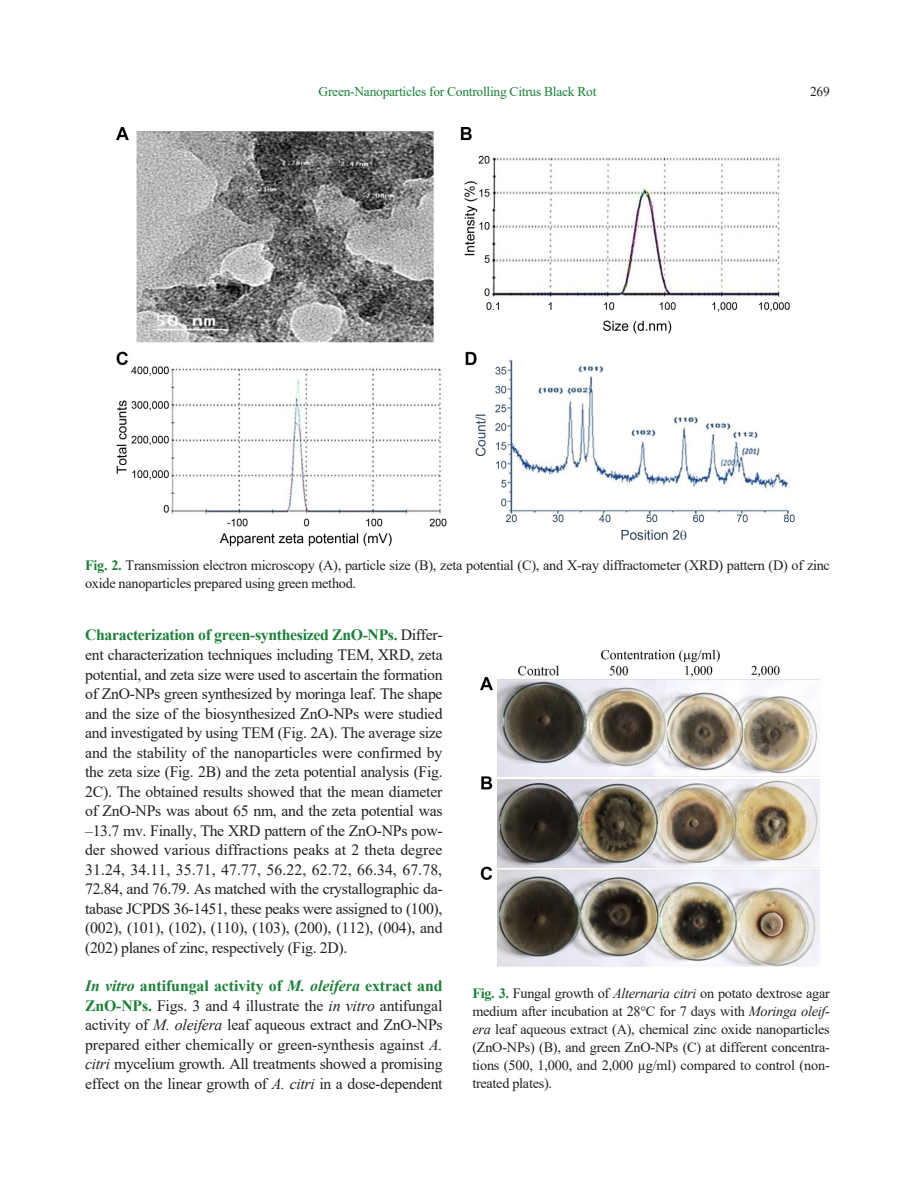
<style>
.page{position:relative;width:915px;height:1191px;background:#fff}
.page>*{position:absolute;margin:0;border:0;box-sizing:border-box;transform-origin:0 0}
.본문중{font:15.75px/19.5px "Times New Roman";letter-spacing:-.02em;color:#231f20;text-align:justify}
.그림표설명{font:14.25px/18px "Times New Roman";letter-spacing:-.02em;color:#231f20}
.t1{font:13.5px "Times New Roman";letter-spacing:-.02em;color:#1c8039}
.t2{font:13.5px "Times New Roman";color:#231f20}
.s1{font-weight:700;color:#1c8039}
.s2{font-weight:700;font-style:italic;color:#1c8039}
.s3{font-style:italic}
</style>
<div class="page">
<img style="left:480px;top:649px;width:340px;height:318px">
<img style="left:116px;top:128px;width:679px;height:418px">
<p class="t1" style="left:318px;top:82px;width:279px">Green-Nanoparticles for Controlling Citrus Black Rot</p>
<p class="t2" style="left:809px;top:82px;width:21px">269</p>
<p class="그림표설명" style="left:85px;top:556px;width:746px"><span class="s1">Fig. 2.</span> Transmission electron microscopy (A), particle size (B), zeta potential (C), and X-ray diffractometer (XRD) pattern (D) of zinc oxide nanoparticles prepared using green method.</p>
<p class="본문중" style="left:85px;top:625px;width:359px"><span class="s1">Characterization of green-synthesized ZnO-NPs.</span> Differ&shy;ent characterization techniques including TEM, XRD, zeta potential, and zeta size were used to ascertain the formation of ZnO-NPs green synthesized by moringa leaf. The shape and the size of the biosynthesized ZnO-NPs were studied and investigated by using TEM (Fig. 2A). The average size and the stability of the nanoparticles were confirmed by the zeta size (Fig. 2B) and the zeta potential analysis (Fig.<br>2C). The obtained results showed that the mean diameter of ZnO-NPs was about 65 nm, and the zeta potential was –13.7 mv. Finally, The XRD pattern of the ZnO-NPs pow&shy;der showed various diffractions peaks at 2 theta degree 31.24, 34.11, 35.71, 47.77, 56.22, 62.72, 66.34, 67.78, 72.84, and 76.79. As matched with the crystallographic da&shy;tabase JCPDS 36-1451, these peaks were assigned to (100), (002), (101), (102), (110), (103), (200), (112), (004), and (202) planes of zinc, respectively (Fig. 2D).</p>
<p class="본문중" style="left:85px;top:975px;width:359px"><span class="s2">In vitro</span> <span class="s1">antifungal activity of</span> <span class="s2">M. oleifera</span> <span class="s1">extract and ZnO-NPs.</span> Figs. 3 and 4 illustrate the <span class="s3">in vitro</span> antifungal activity of <span class="s3">M. oleifera</span> leaf aqueous extract and ZnO-NPs prepared either chemically or green-synthesis against <span class="s3">A. citri</span> mycelium growth. All treatments showed a promising effect on the linear growth of <span class="s3">A. citri</span> in a dose-dependent</p>
<p class="그림표설명" style="left:472px;top:983px;width:359px;text-align:justify"><span class="s1">Fig. 3.</span> Fungal growth of <span class="s3">Alternaria citri</span> on potato dextrose agar medium after incubation at 28°C for 7 days with <span class="s3">Moringa oleif&shy;era</span> leaf aqueous extract (A), chemical zinc oxide nanoparticles (ZnO-NPs) (B), and green ZnO-NPs (C) at different concentra&shy;tions (500, 1,000, and 2,000 µg/ml) compared to control (non&shy;treated plates).</p>
</div>
